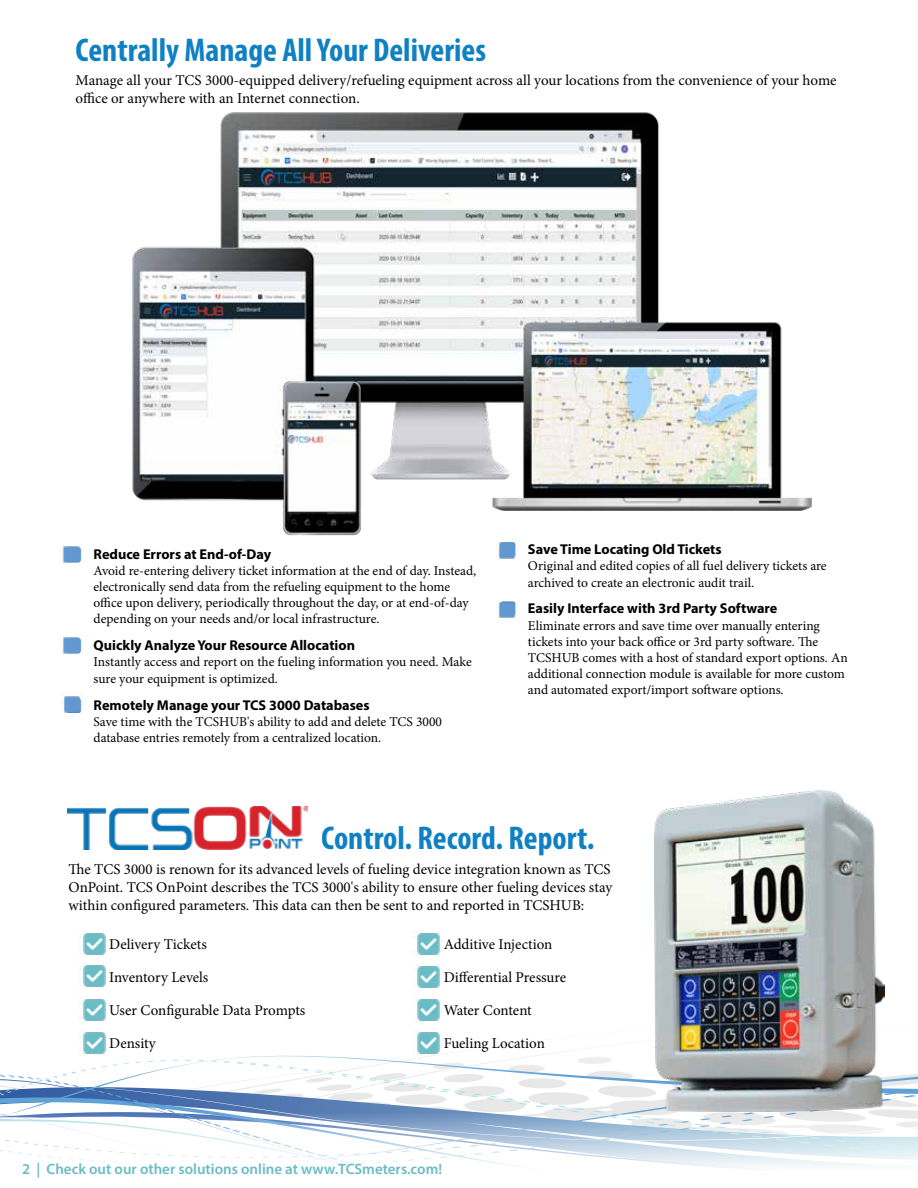
<style>
.page{position:relative;width:918px;height:1188px;background:#fff}
.page>*{position:absolute;margin:0;border:0;box-sizing:border-box;transform-origin:0 0}
.t1{font:700 condensed 33px "Myriad Pro";color:#0f81c2}
.t2{font:15px/18px "Minion Pro";color:#000}
.t3{font:600 15px "Myriad Pro";color:#69bcc5}
.t4{font:700 14.25px "Myriad Pro";color:#000}
.t5{font:13.5px/16.2px "Minion Pro";color:#000}
.s1{color:#6098cf}
</style>
<div class="page">
<svg style="left:0;top:1087px;width:918px;height:21px"></svg>
<svg style="left:0;top:1108px;width:918px;height:60px"></svg>
<img style="left:654px;top:790px;width:230px;height:321px">
<img style="left:132px;top:112px;width:680px;height:430px">
<img style="left:68px;top:807px;width:240px;height:42px">
<img style="left:414px;top:1030px;width:27px;height:25px">
<img style="left:414px;top:965px;width:26px;height:25px">
<img style="left:414px;top:997px;width:26px;height:25px">
<img style="left:414px;top:932px;width:26px;height:25px">
<img style="left:79px;top:997px;width:27px;height:25px">
<img style="left:79px;top:1031px;width:27px;height:25px">
<img style="left:79px;top:932px;width:27px;height:25px">
<img style="left:79px;top:964px;width:27px;height:25px">
<img style="left:498px;top:542px;width:20px;height:17px">
<img style="left:498px;top:601px;width:19px;height:17px">
<img style="left:62px;top:546px;width:19px;height:17px">
<img style="left:62px;top:637px;width:19px;height:17px">
<img style="left:63px;top:696px;width:18px;height:17px">
<h1 class="t1" style="left:76px;top:29px;width:412px">Centrally Manage All Your Deliveries</h1>
<p class="t2" style="left:76px;top:72px;width:763px">Manage all your TCS 3000-equipped delivery/refueling equipment across all your locations from the convenience of your home office or anywhere with an Internet connection.</p>
<p class="t4" style="left:67px;top:545px;width:206px"><span class="s1">⏹</span> Reduce Errors at End-of-Day</p>
<p class="t5" style="left:94px;top:563px;width:384px">Avoid re-entering delivery ticket information at the end of day. Instead, electronically send data from the refueling equipment to the home office upon delivery, periodically throughout the day, or at end-of-day depending on your needs and/or local infrastructure.</p>
<p class="t4" style="left:67px;top:636px;width:290px"><span class="s1">⏹</span> Quickly Analyze Your Resource Allocation</p>
<p class="t5" style="left:94px;top:654px;width:380px">Instantly access and report on the fueling information you need. Make sure your equipment is optimized.</p>
<p class="t4" style="left:67px;top:695px;width:305px"><span class="s1">⏹</span> Remotely Manage your TCS 3000 Databases</p>
<p class="t5" style="left:94px;top:713px;width:350px">Save time with the TCSHUB's ability to add and delete TCS 3000 database entries remotely from a centralized location.</p>
<p class="t4" style="left:501px;top:540px;width:222px"><span class="s1">⏹</span> Save Time Locating Old Tickets</p>
<p class="t5" style="left:528px;top:558px;width:300px">Original and edited copies of all fuel delivery tickets are archived to create an electronic audit trail.</p>
<p class="t4" style="left:501px;top:599px;width:278px"><span class="s1">⏹</span> Easily Interface with 3rd Party Software</p>
<p class="t5" style="left:528px;top:617px;width:321px">Eliminate errors and save time over manually entering tickets into your back office or 3rd party software. The TCSHUB comes with a host of standard export options. An additional connection module is available for more custom and automated export/import software options.</p>
<h1 class="t1" style="left:321px;top:817px;width:275px">Control. Record. Report.</h1>
<p class="t2" style="left:69px;top:860px;width:545px;text-align:justify">The TCS 3000 is renown for its advanced levels of fueling device integration known as TCS OnPoint. TCS OnPoint describes the TCS 3000's ability to ensure other fueling devices stay within configured parameters. This data can then be sent to and reported in TCSHUB:</p>
<p class="t2" style="left:109px;top:935px;width:99px">Delivery Tickets</p>
<p class="t2" style="left:109px;top:968px;width:101px">Inventory Levels</p>
<p class="t2" style="left:109px;top:993px;width:198px;line-height:33px">User Configurable Data Prompts<br>Density</p>
<p class="t2" style="left:444px;top:935px;width:110px">Additive Injection</p>
<p class="t2" style="left:444px;top:968px;width:124px">Differential Pressure</p>
<p class="t2" style="left:444px;top:993px;width:103px;line-height:33px">Water Content<br>Fueling Location</p>
<p class="t3" style="left:22px;top:1159px;width:421px">2 | Check out our other solutions online at www.TCSmeters.com!</p>
</div>
